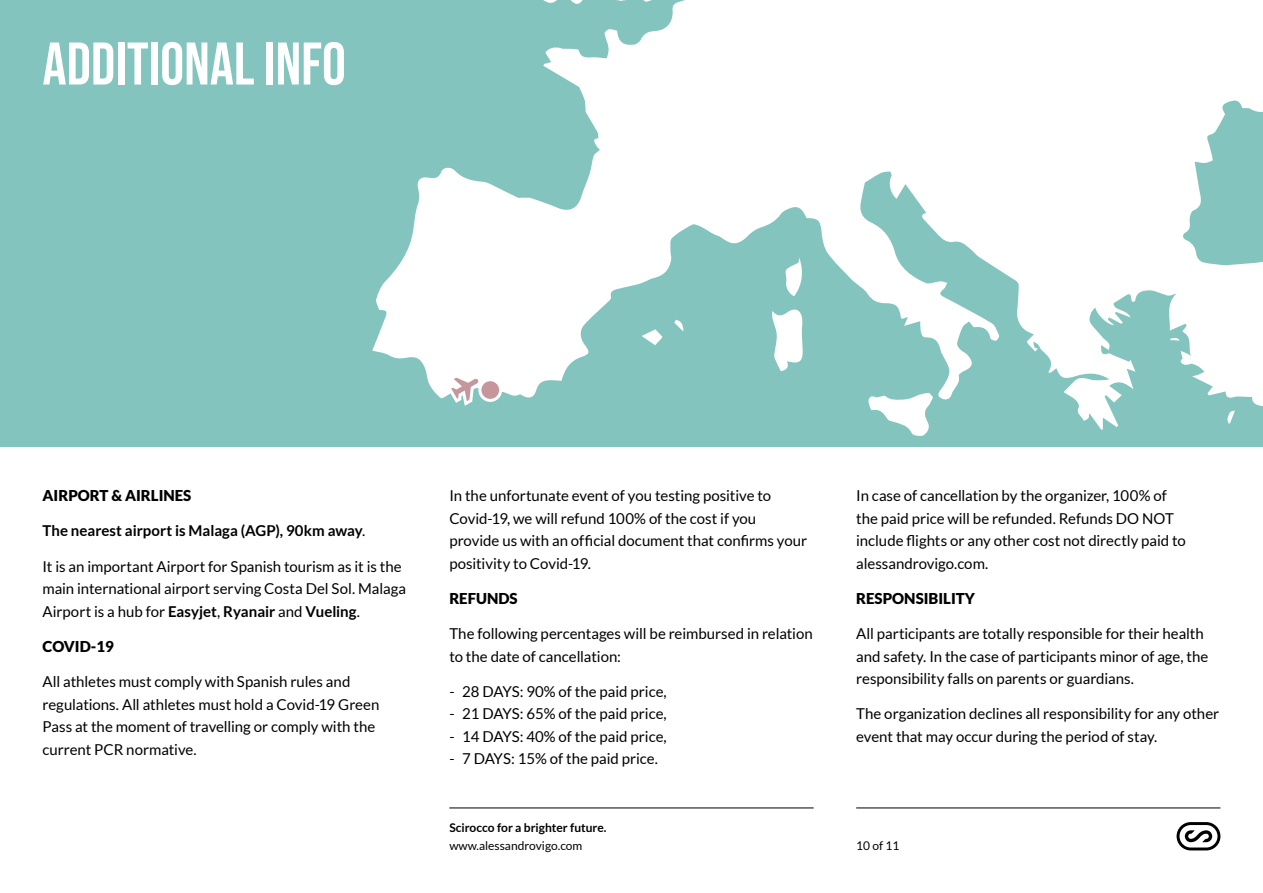
<style>
.page{position:relative;width:1263px;height:893px;background:#fff}
.page>*{position:absolute;margin:0;border:0;box-sizing:border-box;transform-origin:0 0}
.t1{font:60px "Bebas Neue";color:#fff}
.t2{font:15px/22.5px "Lato";letter-spacing:-.005em;color:#000}
.t3{font:900 15px "Lato";color:#000}
.t4{font:700 15px "Lato";color:#000}
.t5{font:12px "Lato";color:#000}
.t6{font:700 12px "Lato";color:#000}
.s1{font-weight:400}
.s2{font-weight:700}
</style>
<div class="page">
<hr style="left:449px;top:807px;width:365px;height:1px;background:#000">
<hr style="left:856px;top:807px;width:364px;height:1px;background:#000">
<svg style="left:1176px;top:822px;width:44px;height:28px"></svg>
<div style="left:0;top:0;width:1263px;height:446px;background:#83c5be"></div>
<svg style="left:372px;top:0;width:891px;height:430px;fill:#fff"></svg>
<svg style="left:543px;top:0;width:139px;height:5px"></svg>
<svg style="left:868px;top:393px;width:65px;height:43px"></svg>
<svg style="left:772px;top:307px;width:31px;height:64px"></svg>
<svg style="left:785px;top:258px;width:19px;height:38px"></svg>
<svg style="left:642px;top:329px;width:21px;height:16px"></svg>
<svg style="left:1227px;top:410px;width:8px;height:14px"></svg>
<svg style="left:1170px;top:338px;width:9px;height:3px"></svg>
<svg style="left:674px;top:320px;width:9px;height:12px"></svg>
<div style="left:480px;top:380px;width:21px;height:20px;background:#c5979d;border-radius:50%"></div>
<div style="left:478px;top:378px;width:24px;height:24px;border:3px solid #fff;border-radius:50%"></div>
<svg style="left:445px;top:372px;width:38px;height:36px"></svg>
<h1 class="t1" style="left:43px;top:30px;width:305px">ADDITIONAL INFO</h1>
<p class="t3" style="left:43px;top:487px;width:150px">AIRPORT &amp; AIRLINES</p>
<p class="t4" style="left:43px;top:522px;width:324px">The nearest airport is Malaga (AGP), 90km away<span class="s1">.</span></p>
<p class="t2" style="left:43px;top:555px;width:365px">It is an important Airport for Spanish tourism as it is the main international airport serving Costa Del Sol. Malaga<br>Airport is a hub for <span class="s2">Easyjet</span>, <span class="s2">Ryanair</span> and <span class="s2">Vueling</span>.</p>
<p class="t3" style="left:43px;top:638px;width:73px">COVID-19</p>
<p class="t2" style="left:43px;top:670px;width:338px">All athletes must comply with Spanish rules and regulations. All athletes must hold a Covid-19 Green Pass at the moment of travelling or comply with the current PCR normative.</p>
<p class="t2" style="left:449px;top:484px;width:359px">In the unfortunate event of you testing positive to Covid-19, we will refund 100% of the cost if you provide us with an official document that confirms your positivity to Covid-19.</p>
<p class="t3" style="left:449px;top:590px;width:70px">REFUNDS</p>
<p class="t2" style="left:449px;top:622px;width:365px">The following percentages will be reimbursed in relation to the date of cancellation:</p>
<p class="t2" style="left:449px;top:680px;width:219px">- 28 DAYS: 90% of the paid price,</p>
<p class="t2" style="left:449px;top:703px;width:219px">- 21 DAYS: 65% of the paid price,</p>
<p class="t2" style="left:449px;top:725px;width:219px">- 14 DAYS: 40% of the paid price,</p>
<p class="t2" style="left:449px;top:748px;width:210px">- 7 DAYS: 15% of the paid price.</p>
<p class="t2" style="left:856px;top:484px;width:331px">In case of cancellation by the organizer, 100% of the paid price will be refunded. Refunds DO NOT include flights or any other cost not directly paid to alessandrovigo.com.</p>
<p class="t3" style="left:856px;top:590px;width:120px">RESPONSIBILITY</p>
<p class="t2" style="left:856px;top:622px;width:354px">All participants are totally responsible for their health and safety. In the case of participants minor of age, the responsibility falls on parents or guardians.</p>
<p class="t2" style="left:856px;top:703px;width:365px">The organization declines all responsibility for any other event that may occur during the period of stay.</p>
<p class="t6" style="left:449px;top:821px;width:159px">Scirocco for a brighter future.</p>
<p class="t5" style="left:449px;top:839px;width:135px">www.alessandrovigo.com</p>
<p class="t5" style="left:856px;top:839px;width:45px">10 of 11</p>
</div>
